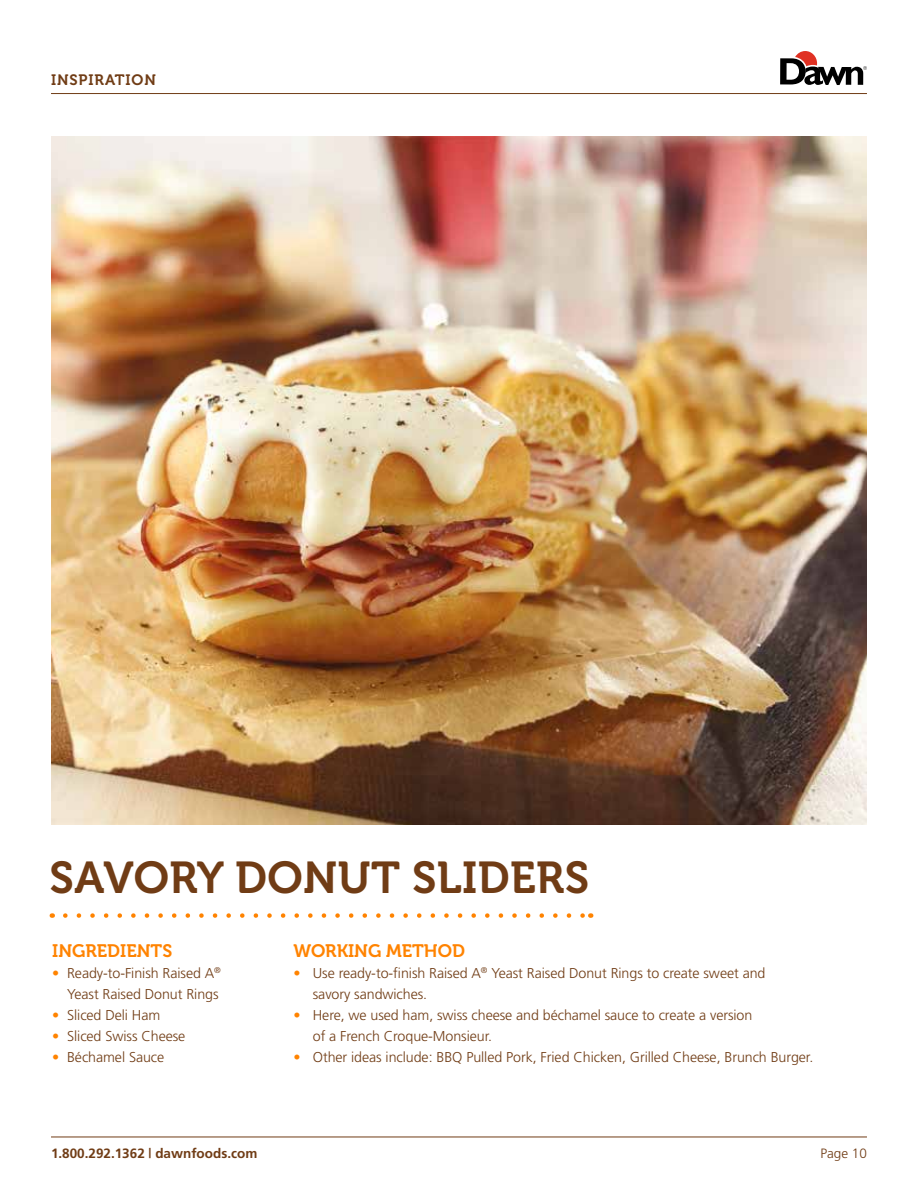
<style>
.page{position:relative;width:918px;height:1188px;background:#fff}
.page>*{position:absolute;margin:0;border:0;box-sizing:border-box;transform-origin:0 0}
.t1{font:44.4px "Museo 700";letter-spacing:.01em;color:#703c15}
.t2{font:18px "Museo 700";color:#ff8300}
.t3{font:15px "Museo 700";letter-spacing:.06em;color:#703c15}
.t4{font:300 14.25px/21px "Frutiger";letter-spacing:-.005em;color:#703c15}
.t5{font:700 13.5px "Frutiger";color:#703c15}
.t6{font:300 13.5px "Frutiger";color:#703c15}
.s1{color:#ff8300}
.s2{font-weight:700;color:#ff8300}
</style>
<div class="page">
<hr style="left:51px;top:1137px;width:816px;height:1px;background:#703c15">
<hr style="left:51px;top:93px;width:816px;height:1px;background:#703c15">
<svg style="left:780px;top:51px;width:87px;height:34px"></svg>
<img style="left:51px;top:136px;width:816px;height:689px">
<svg style="left:65px;top:913px;width:519px;height:5px"></svg>
<p class="t3" style="left:51px;top:72px;width:106px">INSPIRATION</p>
<h1 class="t1" style="left:50px;top:853px;width:541px">SAVORY DONUT SLIDERS</h1>
<p class="t2" style="left:52px;top:941px;width:121px">INGREDIENTS</p>
<p class="t4" style="left:52px;top:962px;width:170px;text-align:right"><span class="s1">•</span> Ready-to-Finish Raised A<sup>®<br></sup>Yeast Raised Donut Rings</p>
<p class="t4" style="left:52px;top:1004px;width:110px"><span class="s1">•</span> Sliced Deli Ham</p>
<p class="t4" style="left:52px;top:1025px;width:135px"><span class="s1">•</span> Sliced Swiss Cheese</p>
<p class="t4" style="left:52px;top:1046px;width:114px"><span class="s1">•</span> Béchamel Sauce</p>
<p class="t2" style="left:293px;top:941px;width:173px">WORKING METHOD</p>
<p class="t4" style="left:313px;top:962px;width:454px;text-indent:-19px"><span class="s2">•</span> Use ready-to-finish Raised A<sup>®</sup> Yeast Raised Donut Rings to create sweet and savory sandwiches.</p>
<p class="t4" style="left:313px;top:1004px;width:441px;text-indent:-19px"><span class="s2">•</span> Here, we used ham, swiss cheese and béchamel sauce to create a version of a French Croque-Monsieur.</p>
<p class="t4" style="left:293px;top:1046px;width:521px"><span class="s2">•</span> Other ideas include: BBQ Pulled Pork, Fried Chicken, Grilled Cheese, Brunch Burger.</p>
<p class="t5" style="left:51px;top:1146px;width:208px">1.800.292.1362 | dawnfoods.com</p>
<p class="t6" style="left:820px;top:1146px;width:48px">Page 10</p>
</div>
